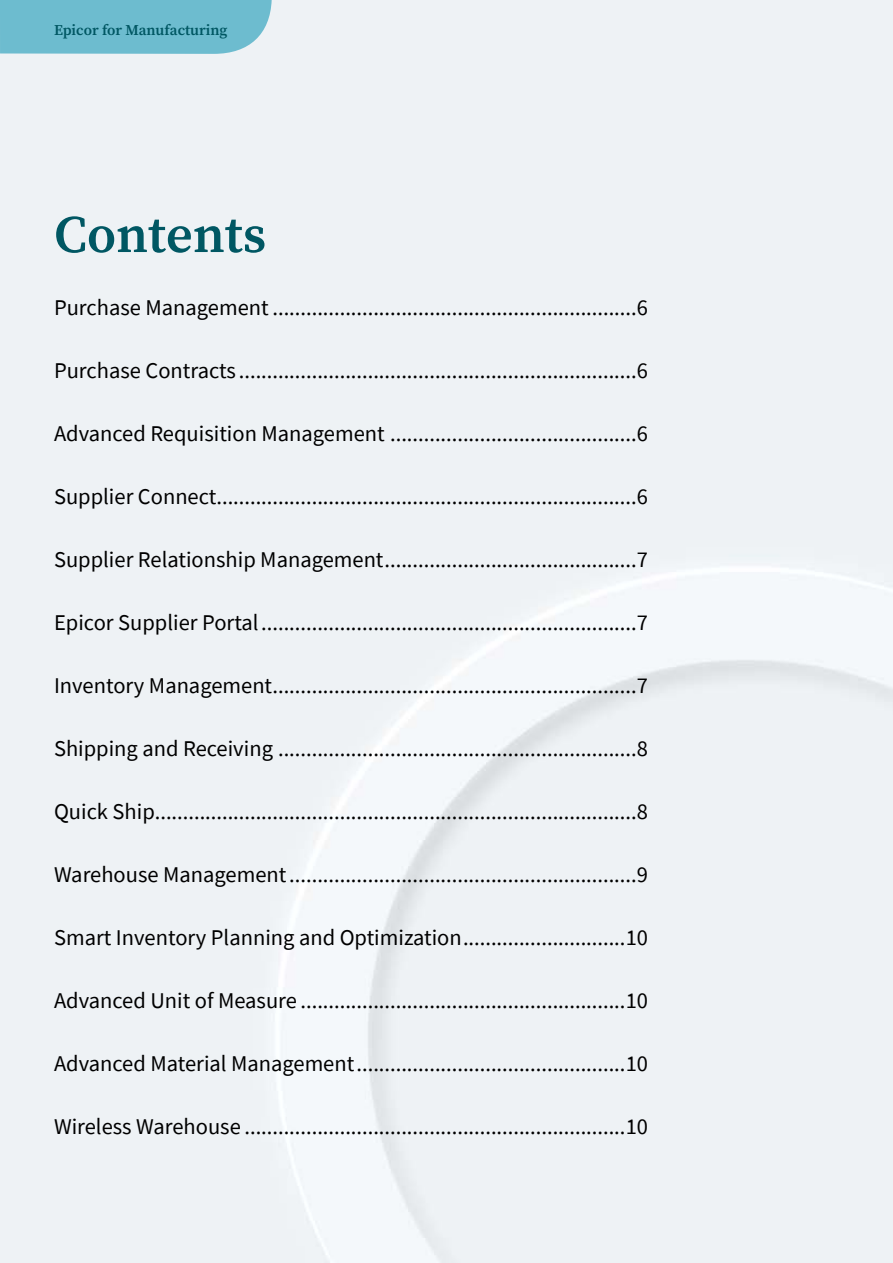
<style>
.page{position:relative;width:893px;height:1263px;background:#fff}
.page>*{position:absolute;margin:0;border:0;box-sizing:border-box;transform-origin:0 0}
.H1-Headline{font:600 52.5px "Source Serif Pro";color:#005763}
.t1{font:22.5px "Source Sans Pro";color:#000}
.t2{font:600 15px "Source Serif Pro";color:#005763}
</style>
<div class="page">
<div style="left:0;top:0;width:272px;height:54px;background:#6dbccf"></div>
<p class="t2" style="left:54px;top:19px;width:175px">Epicor for Manufacturing</p>
<p class="H1-Headline" style="left:54px;top:199px;width:214px">Contents</p>
<p class="t1" style="left:54px;top:293px;width:596px">Purchase Management .................................................................6</p>
<p class="t1" style="left:54px;top:356px;width:596px">Purchase Contracts .......................................................................6</p>
<p class="t1" style="left:54px;top:419px;width:596px">Advanced Requisition Management ............................................6</p>
<p class="t1" style="left:54px;top:482px;width:596px">Supplier Connect...........................................................................6</p>
<p class="t1" style="left:54px;top:545px;width:596px">Supplier Relationship Management.............................................7</p>
<p class="t1" style="left:54px;top:608px;width:596px">Epicor Supplier Portal...................................................................7</p>
<p class="t1" style="left:54px;top:671px;width:596px">Inventory Management.................................................................7</p>
<p class="t1" style="left:54px;top:734px;width:596px">Shipping and Receiving ................................................................8</p>
<p class="t1" style="left:54px;top:797px;width:596px">Quick Ship......................................................................................8</p>
<p class="t1" style="left:54px;top:860px;width:596px">Warehouse Management..............................................................9</p>
<p class="t1" style="left:54px;top:923px;width:596px">Smart Inventory Planning and Optimization.............................10</p>
<p class="t1" style="left:54px;top:986px;width:596px">Advanced Unit of Measure ..........................................................10</p>
<p class="t1" style="left:54px;top:1049px;width:596px">Advanced Material Management................................................10</p>
<p class="t1" style="left:54px;top:1112px;width:596px">Wireless Warehouse ....................................................................10</p>
</div>
